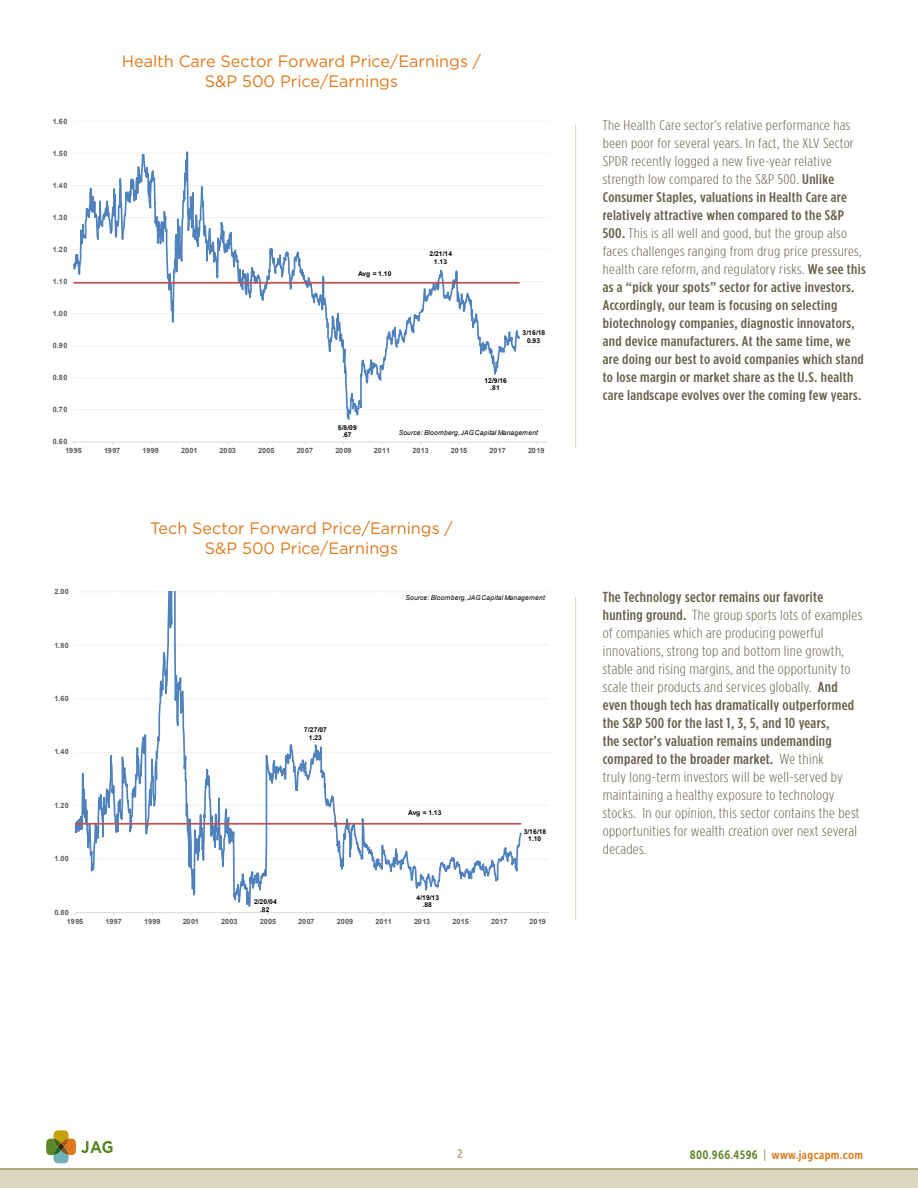
<style>
.page{position:relative;width:918px;height:1188px;background:#fff}
.page>*{position:absolute;margin:0;border:0;box-sizing:border-box;transform-origin:0 0}
.t1{font:16.5px "Gotham";color:#de791b}
.t2{font:300 14.55px/18px "Gotham Condensed";letter-spacing:.02em;color:#676049;scale:1.14 1}
.t3{font:500 14.1px/18px "Gotham Condensed";letter-spacing:.02em;color:#676049;scale:1.18 1}
.t4{font:12px "Museo Sans Cond 700";letter-spacing:.03em;color:#de791b}
.t5{font:12px "Museo Sans Cond 700";color:#b1aa7d}
.t6{font:700 7.2px "Arial";letter-spacing:-.02em;color:#595959}
.t7{font:700 6.75px/7.8px "Arial";letter-spacing:.025em;color:#000;text-align:center}
.t8{font:italic 6.75px "Arial";letter-spacing:.025em;color:#000}
.s1{font-weight:300}
.s2{font-weight:500}
.s3{color:#5c8727}
.s4{color:#b1aa7d}
</style>
<div class="page">
<div style="left:0;top:1168px;width:918px;height:18px;background:linear-gradient(to right,#dad7bd,#dad7bd)"></div>
<div style="left:0;top:1171px;width:918px;height:17px;background:#dad7bd"></div>
<svg style="left:46px;top:1130px;width:67px;height:34px"></svg>
<hr style="left:575px;top:124px;width:1px;height:324px;background:#dad7bd">
<hr style="left:575px;top:597px;width:1px;height:323px;background:#dad7bd">
<svg style="left:521px;top:409px;width:26px;height:1px"></svg>
<svg style="left:521px;top:313px;width:26px;height:1px"></svg>
<svg style="left:521px;top:249px;width:26px;height:1px"></svg>
<svg style="left:521px;top:217px;width:26px;height:1px"></svg>
<svg style="left:521px;top:185px;width:26px;height:1px"></svg>
<svg style="left:521px;top:153px;width:26px;height:1px"></svg>
<svg style="left:521px;top:121px;width:26px;height:1px"></svg>
<hr style="left:74px;top:442px;width:473px;height:1px;background:#d9d9d9">
<svg style="left:74px;top:121px;width:447px;height:321px"></svg>
<svg style="left:74px;top:281px;width:473px;height:3px"></svg>
<svg style="left:522px;top:805px;width:27px;height:1px"></svg>
<svg style="left:522px;top:752px;width:27px;height:1px"></svg>
<svg style="left:522px;top:698px;width:27px;height:1px"></svg>
<hr style="left:75px;top:912px;width:474px;height:1px;background:#d9d9d9">
<svg style="left:75px;top:592px;width:447px;height:321px"></svg>
<svg style="left:75px;top:822px;width:447px;height:3px"></svg>
<p class="t6" style="left:53px;top:116px;width:16px">1.60</p>
<p class="t6" style="left:53px;top:148px;width:16px">1.50</p>
<p class="t6" style="left:53px;top:180px;width:16px">1.40</p>
<p class="t6" style="left:53px;top:212px;width:16px">1.30</p>
<p class="t6" style="left:53px;top:244px;width:16px">1.20</p>
<p class="t6" style="left:53px;top:277px;width:16px">1.10</p>
<p class="t6" style="left:53px;top:309px;width:16px">1.00</p>
<p class="t6" style="left:53px;top:341px;width:16px">0.90</p>
<p class="t6" style="left:53px;top:373px;width:16px">0.80</p>
<p class="t6" style="left:53px;top:405px;width:16px">0.70</p>
<p class="t6" style="left:53px;top:437px;width:16px">0.60</p>
<p class="t1" style="left:122px;top:52px;width:361px">Health Care Sector Forward Price/Earnings /</p>
<p class="t1" style="left:205px;top:72px;width:195px">S&amp;P 500 Price/Earnings</p>
<p class="t7" style="left:358px;top:270px;width:35px">Avg = 1.10</p>
<p class="t7" style="left:429px;top:250px;width:24px">2/21/14<br>1.13</p>
<p class="t7" style="left:338px;top:423px;width:20px">5/8/09 .67</p>
<p class="t7" style="left:484px;top:377px;width:24px">12/9/16 .81</p>
<p class="t7" style="left:523px;top:329px;width:24px">3/16/18<br>0.93</p>
<p class="t8" style="left:399px;top:429px;width:141px">Source: Bloomberg, JAG Capital Management</p>
<p class="t6" style="left:65px;top:446px;width:18px">1995</p>
<p class="t6" style="left:104px;top:446px;width:18px">1997</p>
<p class="t6" style="left:143px;top:446px;width:18px">1999</p>
<p class="t6" style="left:181px;top:446px;width:18px">2001</p>
<p class="t6" style="left:220px;top:446px;width:18px">2003</p>
<p class="t6" style="left:258px;top:446px;width:18px">2005</p>
<p class="t6" style="left:297px;top:446px;width:18px">2007</p>
<p class="t6" style="left:335px;top:446px;width:18px">2009</p>
<p class="t6" style="left:374px;top:446px;width:18px">2011</p>
<p class="t6" style="left:412px;top:446px;width:18px">2013</p>
<p class="t6" style="left:451px;top:446px;width:18px">2015</p>
<p class="t6" style="left:490px;top:446px;width:18px">2017</p>
<p class="t6" style="left:528px;top:446px;width:18px">2019</p>
<p class="t6" style="left:54px;top:587px;width:16px">2.00</p>
<p class="t6" style="left:54px;top:640px;width:16px">1.80</p>
<p class="t6" style="left:54px;top:694px;width:16px">1.60</p>
<p class="t6" style="left:54px;top:747px;width:16px">1.40</p>
<p class="t6" style="left:54px;top:801px;width:16px">1.20</p>
<p class="t6" style="left:54px;top:854px;width:16px">1.00</p>
<p class="t6" style="left:54px;top:907px;width:16px">0.80</p>
<p class="t1" style="left:150px;top:519px;width:304px">Tech Sector Forward Price/Earnings /</p>
<p class="t1" style="left:205px;top:539px;width:195px">S&amp;P 500 Price/Earnings</p>
<p class="t7" style="left:304px;top:726px;width:24px">7/27/07<br>1.23</p>
<p class="t8" style="left:406px;top:593px;width:141px">Source: Bloomberg, JAG Capital Management</p>
<p class="t7" style="left:408px;top:809px;width:35px">Avg = 1.13</p>
<p class="t7" style="left:524px;top:828px;width:24px">3/16/18<br>1.10</p>
<p class="t7" style="left:254px;top:898px;width:24px">2/20/04 .82</p>
<p class="t7" style="left:417px;top:894px;width:24px">4/19/13 .88</p>
<p class="t6" style="left:67px;top:916px;width:18px">1995</p>
<p class="t6" style="left:106px;top:916px;width:18px">1997</p>
<p class="t6" style="left:144px;top:916px;width:18px">1999</p>
<p class="t6" style="left:183px;top:916px;width:18px">2001</p>
<p class="t6" style="left:221px;top:916px;width:18px">2003</p>
<p class="t6" style="left:260px;top:916px;width:18px">2005</p>
<p class="t6" style="left:298px;top:916px;width:18px">2007</p>
<p class="t6" style="left:337px;top:916px;width:18px">2009</p>
<p class="t6" style="left:375px;top:916px;width:18px">2011</p>
<p class="t6" style="left:414px;top:916px;width:18px">2013</p>
<p class="t6" style="left:453px;top:916px;width:18px">2015</p>
<p class="t6" style="left:491px;top:916px;width:18px">2017</p>
<p class="t6" style="left:530px;top:916px;width:18px">2019</p>
<p class="t3" style="left:603px;top:116px;width:224px"><span class="s1">The Health Care sector’s relative performance has been poor for several years. In fact, the XLV Sector SPDR recently logged a new five-year relative strength low compared to the S&amp;P 500.</span> Unlike Consumer Staples, valuations in Health Care are relatively attractive when compared to the S&amp;P 500. <span class="s1">This is all well and good, but the group also faces challenges ranging from drug price pressures, health care reform, and regulatory risks.</span> We see this as a “pick your spots” sector for active investors.<br>Accordingly, our team is focusing on selecting biotechnology companies, diagnostic innovators, and device manufacturers. At the same time, we are doing our best to avoid companies which stand to lose margin or market share as the U.S. health care landscape evolves over the coming few years.</p>
<p class="t2" style="left:603px;top:588px;width:229px"><span class="s2">The Technology sector remains our favorite hunting ground.</span> The group sports lots of examples of companies which are producing powerful innovations, strong top and bottom line growth, stable and rising margins, and the opportunity to scale their products and services globally. <span class="s2">And even though tech has dramatically outperformed the S&amp;P 500 for the last 1, 3, 5, and 10 years,<br>the sector’s valuation remains undemanding compared to the broader market.</span> We think<br>truly long-term investors will be well-served by maintaining a healthy exposure to technology stocks. In our opinion, this sector contains the best opportunities for wealth creation over next several decades.</p>
<p class="t5" style="left:457px;top:1147px;width:7px">2</p>
<p class="t4" style="left:690px;top:1148px;width:175px"><span class="s3">800.966.4596</span> <span class="s4">|</span> www.jagcapm.com</p>
</div>
